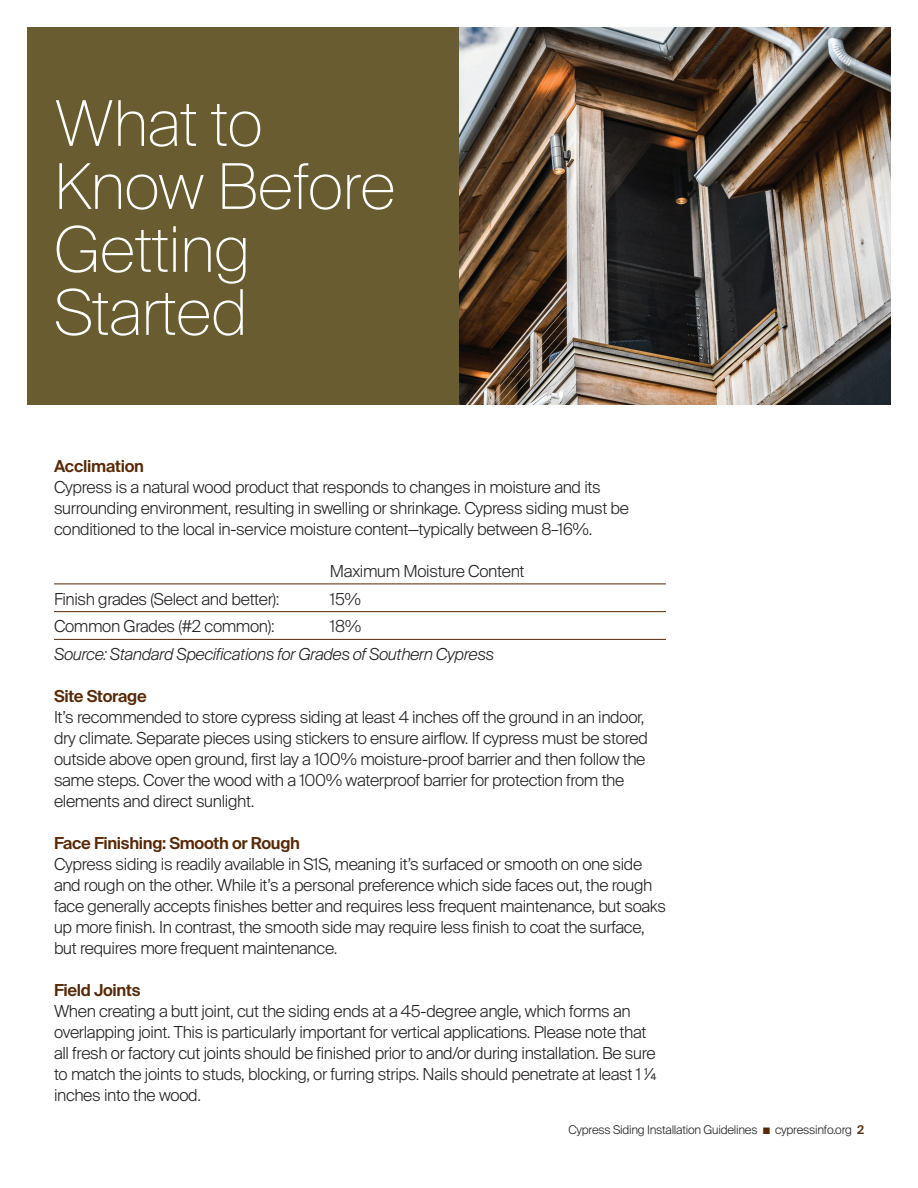
<style>
.page{position:relative;width:918px;height:1188px;background:#fff}
.page>*{position:absolute;margin:0;border:0;box-sizing:border-box;transform-origin:0 0}
.t1{font:100 63px/63px "Suisse Intl";letter-spacing:-.02em;color:#fff}
.t2{font:300 16.5px/21px "Suisse Intl";letter-spacing:-.02em;color:#231f20}
.t3{font:600 16.5px "Suisse Intl";letter-spacing:-.02em;color:#572907}
.t4{font:italic 300 16.5px "Suisse Intl";letter-spacing:-.02em;color:#231f20}
.t5{font:300 12px "Suisse Intl";letter-spacing:-.02em;color:#231f20}
.s1{color:#572907}
.s2{font-weight:600;color:#572907}
</style>
<div class="page">
<div style="left:27px;top:27px;width:432px;height:378px;background:#685c30"></div>
<hr style="left:54px;top:584px;width:612px;height:1px;background:#572907">
<hr style="left:54px;top:611px;width:612px;height:1px;background:#572907">
<hr style="left:54px;top:639px;width:612px;height:1px;background:#572907">
<img style="left:459px;top:27px;width:432px;height:378px">
<h1 class="t1" style="left:54px;top:92px;width:343px">What to<br>Know Before<br>Getting<br>Started</h1>
<p class="t3" style="left:54px;top:456px;width:91px">Acclimation</p>
<p class="t2" style="left:54px;top:477px;width:577px">Cypress is a natural wood product that responds to changes in moisture and its surrounding environment, resulting in swelling or shrinkage. Cypress siding must be conditioned to the local in-service moisture content—typically between 8–16%.</p>
<p class="t2" style="left:330px;top:561px;width:196px">Maximum Moisture Content</p>
<p class="t2" style="left:54px;top:588px;width:227px">Finish grades (Select and better):</p>
<p class="t2" style="left:330px;top:588px;width:33px">15%</p>
<p class="t2" style="left:54px;top:616px;width:222px">Common Grades (#2 common):</p>
<p class="t2" style="left:330px;top:616px;width:33px">18%</p>
<p class="t4" style="left:54px;top:645px;width:442px">Source: Standard Specifications for Grades of Southern Cypress</p>
<p class="t3" style="left:54px;top:687px;width:94px">Site Storage</p>
<p class="t2" style="left:54px;top:707px;width:595px">It’s recommended to store cypress siding at least 4 inches off the ground in an indoor, dry climate. Separate pieces using stickers to ensure airflow. If cypress must be stored outside above open ground, first lay a 100% moisture-proof barrier and then follow the same steps. Cover the wood with a 100% waterproof barrier for protection from the elements and direct sunlight.</p>
<p class="t3" style="left:54px;top:834px;width:248px">Face Finishing: Smooth or Rough</p>
<p class="t2" style="left:54px;top:854px;width:614px">Cypress siding is readily available in S1S, meaning it’s surfaced or smooth on one side and rough on the other. While it’s a personal preference which side faces out, the rough face generally accepts finishes better and requires less frequent maintenance, but soaks up more finish. In contrast, the smooth side may require less finish to coat the surface, but requires more frequent maintenance.</p>
<p class="t3" style="left:54px;top:981px;width:88px">Field Joints</p>
<p class="t2" style="left:54px;top:1001px;width:604px">When creating a butt joint, cut the siding ends at a 45-degree angle, which forms an overlapping joint. This is particularly important for vertical applications. Please note that all fresh or factory cut joints should be finished prior to and/or during installation. Be sure to match the joints to studs, blocking, or furring strips. Nails should penetrate at least 1 1/4 inches into the wood.</p>
<p class="t5" style="left:568px;top:1123px;width:297px">Cypress Siding Installation Guidelines <span class="s1">■</span> cypressinfo.org <span class="s2">2</span></p>
</div>
